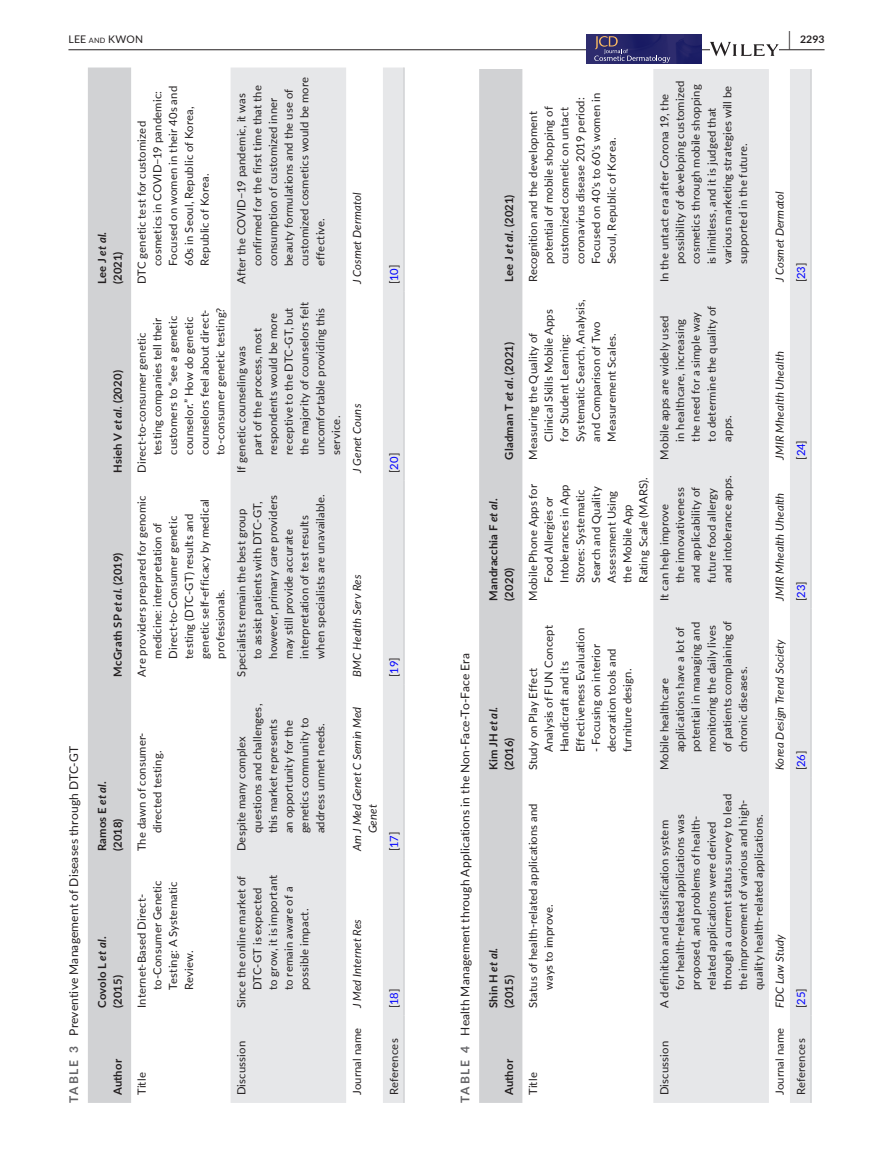
<style>
.page{position:relative;width:893px;height:1174px;background:#fff}
.page>*{position:absolute;margin:0;border:0;box-sizing:border-box;transform-origin:0 0}
.t1{font:12px "Lato";letter-spacing:.015em;color:#231f20}
.t2{font:11.25px/15.8px "Lato";letter-spacing:.015em;color:#231f20}
.t3{font:700 11.25px/15.8px "Lato";letter-spacing:.02em;color:#231f20}
.t4{font:italic 11.25px/15.8px "Lato";letter-spacing:.015em;color:#231f20}
.t5{font:10.5px "Lato";letter-spacing:.02em;color:#231f20}
.t6{font:700 10.5px "Lato";color:#231f20}
.s1{font-size:7.35px}
.s2{font-size:19.5px}
.s3{font-weight:700;color:#636366}
.s4{font-style:italic}
.s5{color:#00f}
</style>
<div class="page">
<hr style="left:68px;top:49px;width:756px;height:1px;background:#231f20">
<img style="left:587px;top:34px;width:114px;height:30px">
<svg style="left:594px;top:36px;width:76px;height:27px;background:#3c3a73"></svg>
<svg style="left:710px;top:42px;width:69px;height:14px"></svg>
<div style="left:88px;top:68px;width:43px;height:1034px;background:#d1d2d4"></div>
<svg style="left:231px;top:68px;width:172px;height:1034px;fill:#e6e7e9"></svg>
<hr style="left:403px;top:1015px;width:2px;height:87px;background:#d1d2d4">
<hr style="left:403px;top:859px;width:2px;height:156px;background:#d1d2d4">
<hr style="left:403px;top:684px;width:2px;height:175px;background:#d1d2d4">
<hr style="left:403px;top:480px;width:2px;height:204px;background:#d1d2d4">
<hr style="left:403px;top:292px;width:2px;height:188px;background:#d1d2d4">
<hr style="left:403px;top:68px;width:2px;height:224px;background:#d1d2d4">
<div style="left:479px;top:69px;width:43px;height:1033px;background:#d1d2d4"></div>
<svg style="left:653px;top:69px;width:157px;height:1033px;background:#e9eaec"></svg>
<hr style="left:810px;top:1015px;width:2px;height:87px;background:#d1d2d4">
<hr style="left:810px;top:778px;width:2px;height:237px;background:#d1d2d4">
<hr style="left:810px;top:608px;width:2px;height:170px;background:#d1d2d4">
<hr style="left:810px;top:467px;width:2px;height:141px;background:#d1d2d4">
<hr style="left:810px;top:290px;width:2px;height:177px;background:#d1d2d4">
<hr style="left:810px;top:69px;width:2px;height:221px;background:#d1d2d4">
<p class="t5" style="left:68px;top:31px;width:74px">LEE <span class="s1">and</span> KWON</p>
<p class="t6" style="left:789px;top:31px;width:37px"><span class="s2">|</span> 2293</p>
<p class="t1" style="left:65px;top:1102px;width:359px;rotate:-90deg"><span class="s3">TABLE 3</span> Preventive Management of Diseases through DTC-GT</p>
<p class="t3" style="left:94px;top:284px;width:54px;rotate:-90deg">Lee J <span class="s4">et al</span>. (2021)</p>
<p class="t3" style="left:109px;top:473px;width:104px;rotate:-90deg">Hsieh V <span class="s4">et al</span>. (2020)</p>
<p class="t3" style="left:109px;top:676px;width:125px;rotate:-90deg">McGrath SP <span class="s4">et al</span>. (2019)</p>
<p class="t3" style="left:94px;top:851px;width:72px;rotate:-90deg">Ramos E <span class="s4">et al</span>. (2018)</p>
<p class="t3" style="left:94px;top:1008px;width:73px;rotate:-90deg">Covolo L <span class="s4">et al</span>. (2015)</p>
<p class="t3" style="left:109px;top:1095px;width:38px;rotate:-90deg">Author</p>
<p class="t2" style="left:133px;top:266px;width:182px;text-indent:-18px;rotate:-90deg">DTC genetic test for customized cosmetics in COVID−19 pandemic:<br>Focused on women in their 40s and<br>60s in Seoul, Republic of Korea,<br>Republic of Korea.</p>
<p class="t2" style="left:133px;top:455px;width:149px;text-indent:-18px;rotate:-90deg">Direct-to-consumer genetic testing companies tell their customers to “see a genetic counselor.” How do genetic counselors feel about direct&shy;to-consumer genetic testing?</p>
<p class="t2" style="left:133px;top:658px;width:165px;text-indent:-18px;rotate:-90deg">Are providers prepared for genomic medicine: interpretation of<br>Direct-to-Consumer genetic testing (DTC-GT) results and genetic self-efficacy by medical professionals.</p>
<p class="t2" style="left:233px;top:266px;width:191px;text-indent:-18px;rotate:-90deg">After the COVID−19 pandemic, it was confirmed for the first time that the consumption of customized inner beauty formulations and the use of customized cosmetics would be more effective.</p>
<p class="t2" style="left:233px;top:455px;width:154px;text-indent:-18px;rotate:-90deg">If genetic counseling was<br>part of the process, most respondents would be more receptive to the DTC-GT, but the majority of counselors felt uncomfortable providing this service.</p>
<p class="t2" style="left:233px;top:658px;width:166px;text-indent:-18px;rotate:-90deg">Specialists remain the best group<br>to assist patients with DTC-GT, however, primary care providers may still provide accurate interpretation of test results when specialists are unavailable.</p>
<p class="t2" style="left:133px;top:851px;width:120px;text-align:center;rotate:-90deg">The dawn of consumer&shy;directed testing.</p>
<p class="t2" style="left:133px;top:990px;width:111px;text-indent:-18px;rotate:-90deg">Internet-Based Direct&shy;to-Consumer Genetic<br>Testing: A Systematic<br>Review.</p>
<p class="t2" style="left:233px;top:833px;width:131px;text-indent:-18px;rotate:-90deg">Despite many complex questions and challenges, this market represents<br>an opportunity for the genetics community to address unmet needs.</p>
<p class="t2" style="left:233px;top:990px;width:117px;text-indent:-18px;rotate:-90deg">Since the online market of<br>DTC-GT is expected to grow, it is important to remain aware of a possible impact.</p>
<p class="t2" style="left:133px;top:1095px;width:24px;rotate:-90deg">Title</p>
<p class="t2" style="left:233px;top:1095px;width:56px;rotate:-90deg">Discussion</p>
<p class="t4" style="left:349px;top:284px;width:93px;rotate:-90deg">J Cosmet Dermatol</p>
<p class="t2" style="left:386px;top:284px;width:21px;rotate:-90deg">[<span class="s5">10</span>]</p>
<p class="t4" style="left:349px;top:473px;width:70px;rotate:-90deg">J Genet Couns</p>
<p class="t2" style="left:386px;top:473px;width:21px;rotate:-90deg">[<span class="s5">20</span>]</p>
<p class="t4" style="left:349px;top:676px;width:104px;rotate:-90deg">BMC Health Serv Res</p>
<p class="t4" style="left:349px;top:833px;width:128px;text-indent:-18px;rotate:-90deg">Am J Med Genet C Semin Med<br>Genet</p>
<p class="t2" style="left:386px;top:676px;width:20px;rotate:-90deg">[<span class="s5">19</span>]</p>
<p class="t2" style="left:386px;top:851px;width:21px;rotate:-90deg">[<span class="s5">17</span>]</p>
<p class="t4" style="left:349px;top:1008px;width:91px;rotate:-90deg">J Med Internet Res</p>
<p class="t2" style="left:349px;top:1095px;width:69px;rotate:-90deg">Journal name</p>
<p class="t2" style="left:386px;top:1008px;width:21px;rotate:-90deg">[<span class="s5">18</span>]</p>
<p class="t2" style="left:386px;top:1095px;width:58px;rotate:-90deg">References</p>
<p class="t1" style="left:456px;top:1102px;width:451px;rotate:-90deg"><span class="s3">TABLE 4</span> Health Management through Applications in the Non-Face-To-Face Era</p>
<p class="t3" style="left:501px;top:282px;width:89px;rotate:-90deg">Lee J <span class="s4">et al</span>. (2021)</p>
<p class="t3" style="left:501px;top:459px;width:119px;rotate:-90deg">Gladman T <span class="s4">et al</span>. (2021)</p>
<p class="t3" style="left:485px;top:601px;width:104px;rotate:-90deg">Mandracchia F <span class="s4">et al</span>. (2020)</p>
<p class="t3" style="left:485px;top:770px;width:65px;rotate:-90deg">Kim JH <span class="s4">et al</span>. (2016)</p>
<p class="t3" style="left:485px;top:1008px;width:62px;rotate:-90deg">Shin H <span class="s4">et al</span>. (2015)</p>
<p class="t3" style="left:501px;top:1095px;width:38px;rotate:-90deg">Author</p>
<p class="t2" style="left:525px;top:264px;width:173px;text-indent:-18px;rotate:-90deg">Recognition and the development potential of mobile shopping of customized cosmetic on untact coronavirus disease 2019 period:<br>Focused on 40's to 60's women in<br>Seoul, Republic of Korea.</p>
<p class="t2" style="left:525px;top:441px;width:144px;text-indent:-18px;rotate:-90deg">Measuring the Quality of<br>Clinical Skills Mobile Apps for Student Learning:<br>Systematic Search, Analysis, and Comparison of Two<br>Measurement Scales.</p>
<p class="t2" style="left:525px;top:583px;width:107px;text-indent:-18px;rotate:-90deg">Mobile Phone Apps for<br>Food Allergies or<br>Intolerances in App<br>Stores: Systematic<br>Search and Quality<br>Assessment Using the Mobile App<br>Rating Scale (MARS).</p>
<p class="t2" style="left:525px;top:752px;width:129px;text-indent:-18px;rotate:-90deg">Study on Play Effect<br>Analysis of FUN Concept<br>Handicraft and its<br>Effectiveness Evaluation</p>
<p class="t2" style="left:588px;top:752px;width:110px;rotate:-90deg">- Focusing on interior decoration tools and furniture design.</p>
<p class="t2" style="left:525px;top:990px;width:188px;text-indent:-18px;rotate:-90deg">Status of health-related applications and ways to improve.</p>
<p class="t2" style="left:656px;top:264px;width:185px;text-indent:-18px;rotate:-90deg">In the untact era after Corona 19, the possibility of developing customized cosmetics through mobile shopping is limitless, and it is judged that various marketing strategies will be supported in the future.</p>
<p class="t2" style="left:656px;top:441px;width:137px;text-indent:-18px;rotate:-90deg">Mobile apps are widely used in healthcare, increasing the need for a simple way to determine the quality of apps.</p>
<p class="t2" style="left:656px;top:583px;width:109px;text-indent:-18px;rotate:-90deg">It can help improve<br>the innovativeness and applicability of future food allergy and intolerance apps.</p>
<p class="t2" style="left:656px;top:752px;width:133px;text-indent:-18px;rotate:-90deg">Mobile healthcare applications have a lot of potential in managing and monitoring the daily lives of patients complaining of chronic diseases.</p>
<p class="t2" style="left:656px;top:990px;width:198px;text-indent:-18px;rotate:-90deg">A definition and classification system<br>for health-related applications was proposed, and problems of health&shy;related applications were derived through a current status survey to lead the improvement of various and high&shy;quality health-related applications.</p>
<p class="t2" style="left:525px;top:1095px;width:24px;rotate:-90deg">Title</p>
<p class="t2" style="left:656px;top:1095px;width:56px;rotate:-90deg">Discussion</p>
<p class="t4" style="left:771px;top:282px;width:93px;rotate:-90deg">J Cosmet Dermatol</p>
<p class="t2" style="left:793px;top:282px;width:21px;rotate:-90deg">[<span class="s5">23</span>]</p>
<p class="t4" style="left:771px;top:459px;width:110px;rotate:-90deg">JMIR Mhealth Uhealth</p>
<p class="t2" style="left:793px;top:459px;width:21px;rotate:-90deg">[<span class="s5">24</span>]</p>
<p class="t4" style="left:771px;top:601px;width:110px;rotate:-90deg">JMIR Mhealth Uhealth</p>
<p class="t2" style="left:793px;top:601px;width:21px;rotate:-90deg">[<span class="s5">23</span>]</p>
<p class="t4" style="left:771px;top:770px;width:133px;rotate:-90deg">Korea Design Trend Society</p>
<p class="t2" style="left:793px;top:770px;width:21px;rotate:-90deg">[<span class="s5">26</span>]</p>
<p class="t4" style="left:771px;top:1008px;width:75px;rotate:-90deg">FDC Law Study</p>
<p class="t2" style="left:771px;top:1095px;width:69px;rotate:-90deg">Journal name</p>
<p class="t2" style="left:793px;top:1008px;width:21px;rotate:-90deg">[<span class="s5">25</span>]</p>
<p class="t2" style="left:793px;top:1095px;width:58px;rotate:-90deg">References</p>
</div>
